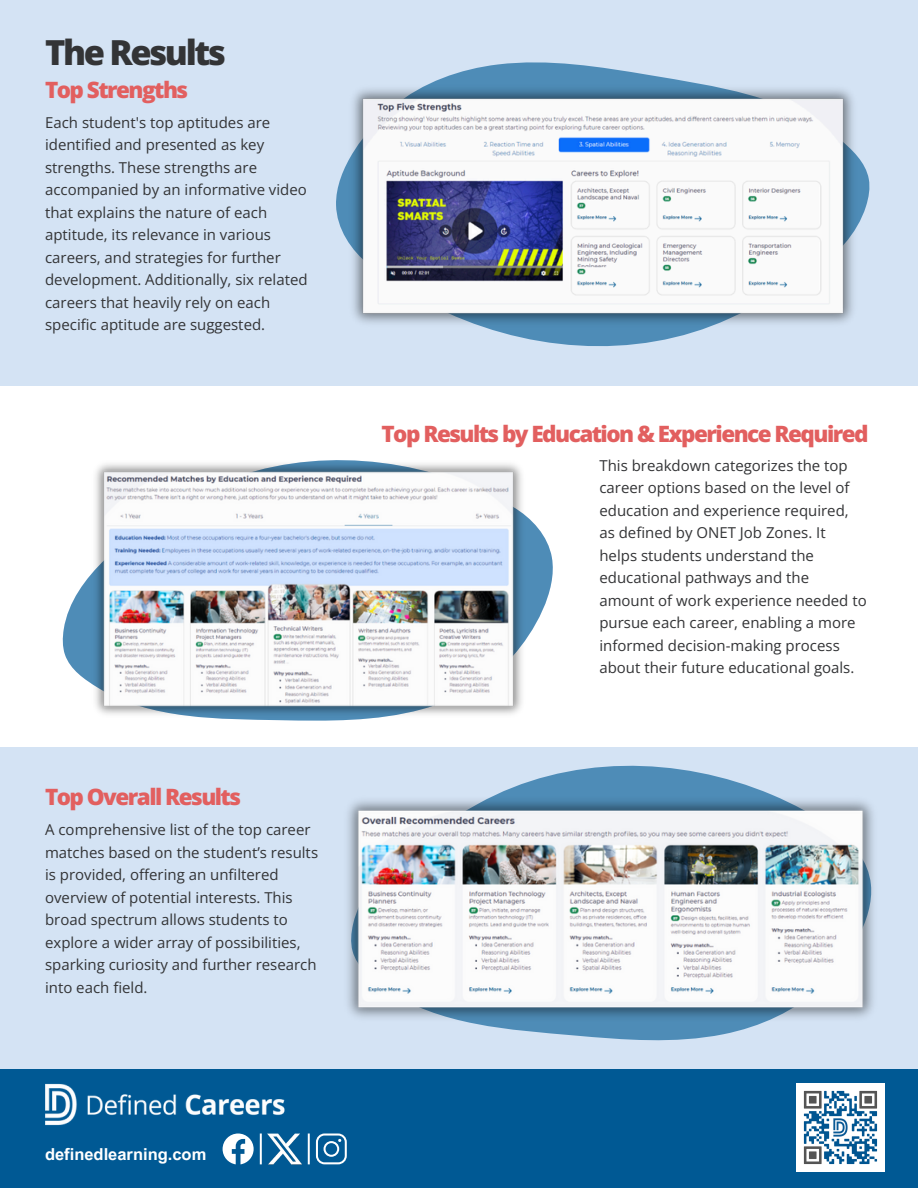
<style>
.page{position:relative;width:918px;height:1188px;background:#fff}
.page>*{position:absolute;margin:0;border:0;box-sizing:border-box;transform-origin:0 0}
.t1{font:800 34.5px "Open Sans";letter-spacing:-.065em;color:#333436}
.t2{font:800 22.5px "Open Sans";letter-spacing:-.07em;color:#e25f5f}
.t3{font:700 16.5px "Arial MT Pro";color:#fff}
.t4{font:15px/22.5px "Open Sans";color:#333436}
</style>
<div class="page">
<div style="left:0;top:1066px;width:918px;height:122px;background:#005994"></div>
<svg style="left:223px;top:1134px;width:30px;height:30px"></svg>
<hr style="left:260px;top:1134px;width:2px;height:30px;background:#fff">
<hr style="left:308px;top:1134px;width:2px;height:30px;background:#fff">
<svg style="left:316px;top:1134px;width:31px;height:30px"></svg>
<img style="left:268px;top:1134px;width:34px;height:30px">
<div style="left:0;top:0;width:918px;height:385px;background:#d4e3f4"></div>
<img style="left:45px;top:1083px;width:240px;height:43px">
<svg style="left:435px;top:62px;width:262px;height:285px;fill:#4e8cb7"></svg>
<img style="left:336px;top:81px;width:534px;height:250px">
<div style="left:0;top:747px;width:918px;height:322px;background:#d4e3f4"></div>
<svg style="left:495px;top:765px;width:268px;height:276px;fill:#4e8cb7"></svg>
<img style="left:347px;top:791px;width:527px;height:236px">
<svg style="left:62px;top:532px;width:491px;height:140px"></svg>
<img style="left:76px;top:460px;width:465px;height:261px">
<img style="left:797px;top:1083px;width:87px;height:88px">
<h2 class="t1" style="left:45px;top:28px;width:182px">The Results</h2>
<p class="t2" style="left:45px;top:74px;width:145px">Top Strengths</p>
<p class="t4" style="left:45px;top:111px;width:264px">Each student's top aptitudes are identified and presented as key strengths. These strengths are accompanied by an informative video that explains the nature of each aptitude, its relevance in various careers, and strategies for further development. Additionally, six related careers that heavily rely on each specific aptitude are suggested.</p>
<p class="t2" style="left:45px;top:781px;width:197px">Top Overall Results</p>
<p class="t4" style="left:45px;top:818px;width:275px">A comprehensive list of the top career matches based on the student’s results is provided, offering an unfiltered overview of potential interests. This broad spectrum allows students to explore a wider array of possibilities, sparking curiosity and further research into each field.</p>
<h1 class="t3" style="left:45px;top:1148px;width:163px">definedlearning.com</h1>
<h2 class="t2" style="left:382px;top:418px;width:489px">Top Results by Education &amp; Experience Required</h2>
<p class="t4" style="left:599px;top:454px;width:269px">This breakdown categorizes the top career options based on the level of education and experience required, as defined by ONET Job Zones. It helps students understand the educational pathways and the amount of work experience needed to pursue each career, enabling a more informed decision-making process about their future educational goals.</p>
</div>
